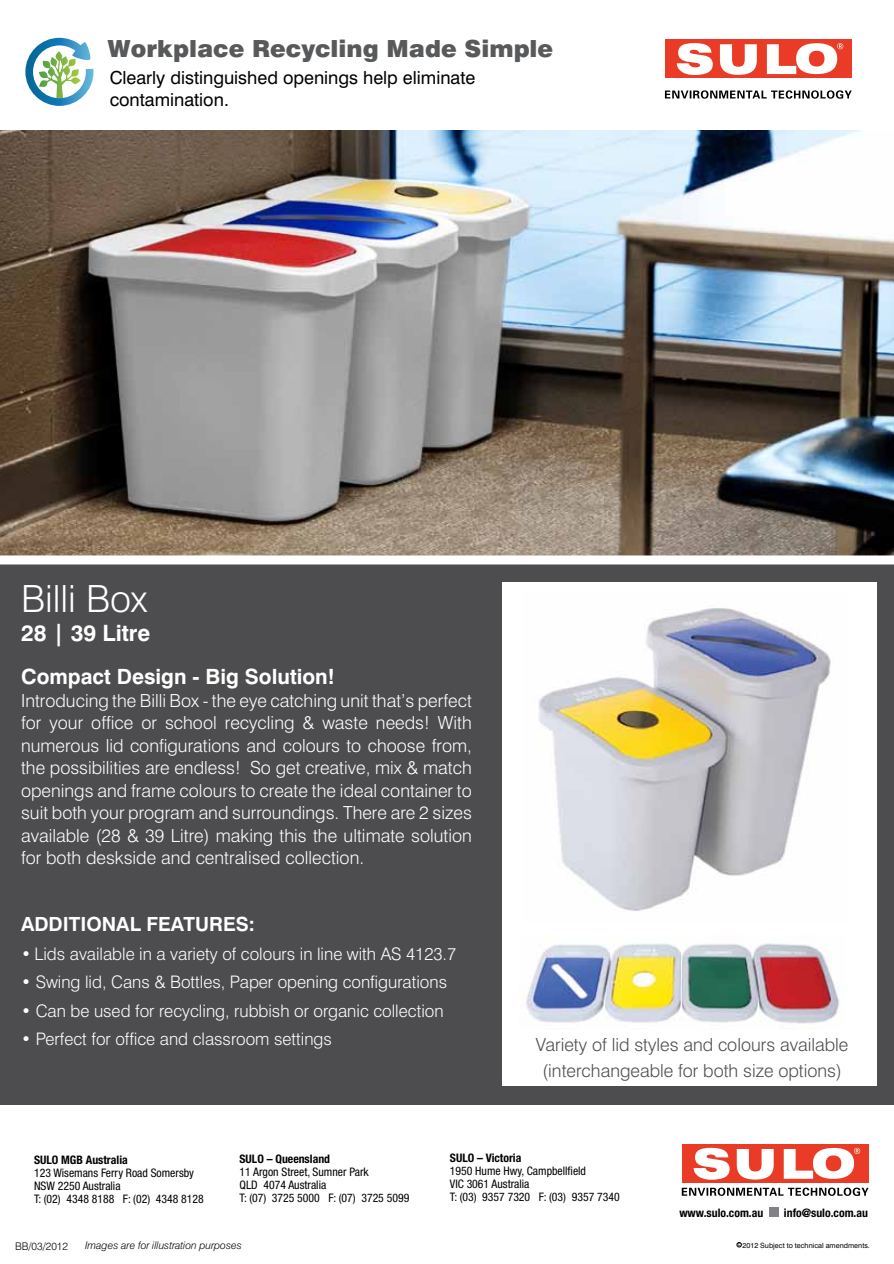
<style>
.page{position:relative;width:894px;height:1264px;background:#fff}
.page>*{position:absolute;margin:0;border:0;box-sizing:border-box;transform-origin:0 0}
.t1{font:300 37.5px "Swiss 721 BT";color:#fff}
.t2{font:900 23.55px "Swiss 721 BT";color:#58595b}
.t3{font:700 22.5px "Swiss 721 BT";color:#fff}
.t4{font:700 21px "Swiss 721 BT";color:#fff}
.t5{font:700 19.5px "Swiss 721 BT";color:#fff}
.t6{font:300 18px/22.5px "Swiss 721 BT";color:#fff;text-align:justify}
.t7{font:300 18px/26.1px "Swiss 721 BT";color:#4d4d4f;text-align:center}
.t8{font:18px/21.6px "Swiss 721 BT";color:#000}
.t9{font:300 17.25px "Swiss 721 BT";color:#fff}
.t10{font:condensed 11.7px/13px "Helvetica Neue";color:#000}
.t11{font:700 condensed 11.7px "Helvetica Neue";color:#000}
.t12{font:italic 300 10.5px "Swiss 721 BT";color:#000}
.t13{font:300 10.5px "Swiss 721 BT";color:#000}
.t14{font:7.2px "Swiss 721 BT";color:#000}
</style>
<div class="page">
<img style="left:0;top:131px;width:893px;height:424px">
<div style="left:0;top:559px;width:893px;height:546px;background:#4d4d4f"></div>
<div style="left:0;top:555px;width:893px;height:9px;background:#fff"></div>
<div style="left:502px;top:582px;width:374px;height:503px;background:#fff"></div>
<div style="left:664px;top:40px;width:187px;height:38px;background:#e93b26"></div>
<svg style="left:676px;top:43px;width:36px;height:32px"></svg>
<svg style="left:719px;top:44px;width:37px;height:31px"></svg>
<svg style="left:766px;top:43px;width:77px;height:31px"></svg>
<svg style="left:664px;top:90px;width:187px;height:9px"></svg>
<svg style="left:25px;top:38px;width:68px;height:68px"></svg>
<img style="left:522px;top:935px;width:318px;height:89px">
<img style="left:538px;top:608px;width:293px;height:303px">
<svg style="left:736px;top:1242px;width:5px;height:5px"></svg>
<div style="left:681px;top:1144px;width:187px;height:39px;background:#e93b26"></div>
<svg style="left:693px;top:1147px;width:36px;height:32px"></svg>
<svg style="left:736px;top:1149px;width:37px;height:30px"></svg>
<svg style="left:783px;top:1147px;width:76px;height:31px"></svg>
<svg style="left:681px;top:1187px;width:187px;height:9px"></svg>
<div style="left:768px;top:1207px;width:10px;height:9px;background:#808285"></div>
<h2 class="t2" style="left:107px;top:34px;width:447px">Workplace Recycling Made Simple</h2>
<p class="t8" style="left:110px;top:67px;width:367px">Clearly distinguished openings help eliminate contamination.</p>
<h1 class="t1" style="left:21px;top:576px;width:128px">Billi Box</h1>
<p class="t3" style="left:21px;top:619px;width:131px">28 | 39 Litre</p>
<p class="t4" style="left:21px;top:664px;width:315px">Compact Design - Big Solution!</p>
<p class="t6" style="left:21px;top:689px;width:452px">Introducing the Billi Box - the eye catching unit that’s perfect for your office or school recycling &amp; waste needs! With numerous lid configurations and colours to choose from, the possibilities are endless! So get creative, mix &amp; match openings and frame colours to create the ideal container to suit both your program and surroundings. There are 2 sizes available (28 &amp; 39 Litre) making this the ultimate solution for both deskside and centralised collection.</p>
<p class="t5" style="left:21px;top:912px;width:235px">ADDITIONAL FEATURES:</p>
<p class="t9" style="left:21px;top:943px;width:436px">• Lids available in a variety of colours in line with AS 4123.7</p>
<p class="t9" style="left:21px;top:971px;width:427px">• Swing lid, Cans &amp; Bottles, Paper opening configurations</p>
<p class="t9" style="left:21px;top:1000px;width:424px">• Can be used for recycling, rubbish or organic collection</p>
<p class="t9" style="left:21px;top:1028px;width:312px">• Perfect for office and classroom settings</p>
<p class="t7" style="left:535px;top:1031px;width:314px">Variety of lid styles and colours available (interchangeable for both size options)</p>
<p class="t11" style="left:34px;top:1152px;width:95px">SULO MGB Australia</p>
<p class="t10" style="left:34px;top:1166px;width:171px">123 Wisemans Ferry Road Somersby<br>NSW 2250 Australia<br>T: (02) 4348 8188 F: (02) 4348 8128</p>
<p class="t11" style="left:239px;top:1152px;width:92px">SULO – Queensland</p>
<p class="t10" style="left:239px;top:1165px;width:171px">11 Argon Street, Sumner Park<br>QLD 4074 Australia<br>T: (07) 3725 5000 F: (07) 3725 5099</p>
<p class="t11" style="left:449px;top:1150px;width:73px">SULO – Victoria</p>
<p class="t10" style="left:449px;top:1164px;width:171px">1950 Hume Hwy, Campbellfield<br>VIC 3061 Australia<br>T: (03) 9357 7320 F: (03) 9357 7340</p>
<p class="t11" style="left:679px;top:1205px;width:85px">www.sulo.com.au</p>
<p class="t11" style="left:783px;top:1205px;width:85px">info@sulo.com.au</p>
<p class="t12" style="left:85px;top:1239px;width:158px">Images are for illustration purposes</p>
<p class="t13" style="left:15px;top:1239px;width:55px">BB/03/2012</p>
<p class="t14" style="left:737px;top:1240px;width:134px"><sup>c</sup> 2012 Subject to technical amendments.</p>
</div>
